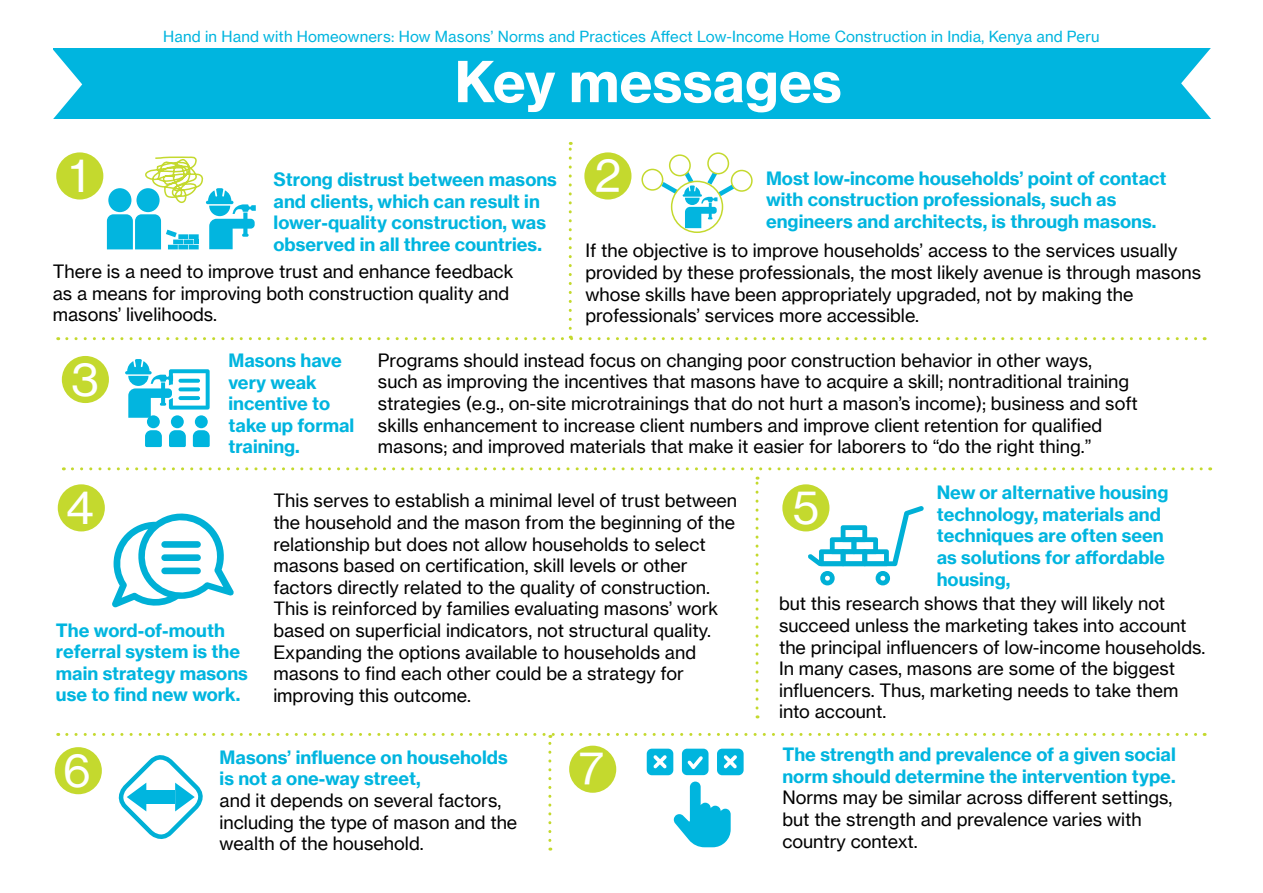
<style>
.page{position:relative;width:1263px;height:893px;background:#fff}
.page>*{position:absolute;margin:0;border:0;box-sizing:border-box;transform-origin:0 0}
.t1{font:700 55.5px "Neue Haas Grotesk Text";color:#fff}
.t2{font:45px "Neue Haas Grotesk Text";color:#fff}
.t3{font:18px/21.6px "Neue Haas Grotesk Text";color:#000}
.t4{font:700 18px/21.6px "Neue Haas Grotesk Text";color:#00b5df}
.t5{font:15px "Neue Haas Grotesk Text";letter-spacing:.01em;color:#00b5df}
</style>
<div class="page">
<div style="left:53px;top:48px;width:1158px;height:71px;background:#00b5df"></div>
<svg style="left:53px;top:49px;width:29px;height:70px"></svg>
<svg style="left:1181px;top:48px;width:30px;height:71px"></svg>
<svg style="left:67px;top:336px;width:1138px;height:4px"></svg>
<svg style="left:569px;top:142px;width:3px;height:186px"></svg>
<div style="left:584px;top:152px;width:47px;height:48px;background:#c4d92e;border-radius:50%"></div>
<div style="left:56px;top:152px;width:47px;height:48px;background:#c4d92e;border-radius:50%"></div>
<svg style="left:112px;top:513px;width:122px;height:95px"></svg>
<div style="left:161px;top:541px;width:40px;height:7px;background:#00b0d6;border-radius:3px"></div>
<div style="left:161px;top:554px;width:40px;height:7px;background:#00b0d6;border-radius:3px"></div>
<div style="left:62px;top:356px;width:47px;height:47px;background:#c4d92e;border-radius:50%"></div>
<svg style="left:72px;top:467px;width:1139px;height:3px"></svg>
<svg style="left:755px;top:477px;width:3px;height:231px"></svg>
<div style="left:58px;top:484px;width:47px;height:47px;background:#c4d92e;border-radius:50%"></div>
<svg style="left:808px;top:506px;width:116px;height:79px"></svg>
<div style="left:782px;top:484px;width:47px;height:47px;background:#c4d92e;border-radius:50%"></div>
<svg style="left:107px;top:156px;width:149px;height:93px"></svg>
<svg style="left:656px;top:166px;width:83px;height:62px"></svg>
<div style="left:642px;top:169px;width:21px;height:21px;background:#fff;border-radius:50%"></div>
<div style="left:641px;top:169px;width:22px;height:22px;border:2px solid #c4d92e;border-radius:50%"></div>
<div style="left:731px;top:170px;width:21px;height:21px;background:#fff;border-radius:50%"></div>
<div style="left:731px;top:170px;width:22px;height:22px;border:2px solid #c4d92e;border-radius:50%"></div>
<div style="left:670px;top:155px;width:20px;height:21px;background:#fff;border-radius:50%"></div>
<div style="left:669px;top:154px;width:22px;height:22px;border:2px solid #c4d92e;border-radius:50%"></div>
<div style="left:708px;top:153px;width:20px;height:21px;background:#fff;border-radius:50%"></div>
<div style="left:707px;top:152px;width:22px;height:22px;border:2px solid #c4d92e;border-radius:50%"></div>
<svg style="left:125px;top:359px;width:85px;height:59px"></svg>
<div style="left:147px;top:415px;width:13px;height:13px;background:#00b5de;border-radius:50%"></div>
<svg style="left:145px;top:430px;width:17px;height:17px"></svg>
<div style="left:171px;top:415px;width:13px;height:13px;background:#00b5de;border-radius:50%"></div>
<svg style="left:169px;top:430px;width:17px;height:17px"></svg>
<div style="left:195px;top:415px;width:13px;height:13px;background:#00b5de;border-radius:50%"></div>
<svg style="left:193px;top:430px;width:17px;height:17px"></svg>
<svg style="left:178px;top:379px;width:22px;height:4px"></svg>
<svg style="left:178px;top:387px;width:22px;height:4px"></svg>
<svg style="left:178px;top:396px;width:22px;height:4px"></svg>
<div style="left:55px;top:747px;width:47px;height:47px;background:#c4d92e;border-radius:50%"></div>
<svg style="left:67px;top:733px;width:1138px;height:118px"></svg>
<p class="t5" style="left:163px;top:27px;width:938px">Hand in Hand with Homeowners: How Masons’ Norms and Practices Affect Low-Income Home Construction in India, Kenya and Peru</p>
<h1 class="t1" style="left:455px;top:47px;width:389px">Key messages</h1>
<h2 class="t2" style="left:69px;top:148px;width:19px">1</h2>
<h2 class="t2" style="left:594px;top:148px;width:28px">2</h2>
<p class="t4" style="left:766px;top:167px;width:402px">Most low-income households’ point of contact with construction professionals, such as engineers and architects, is through masons.</p>
<p class="t4" style="left:274px;top:169px;width:285px">Strong distrust between masons and clients, which can result in lower-quality construction, was observed in all three countries.</p>
<p class="t3" style="left:585px;top:240px;width:617px">If the objective is to improve households’ access to the services usually provided by these professionals, the most likely avenue is through masons whose skills have been appropriately upgraded, not by making the professionals’ services more accessible.</p>
<p class="t3" style="left:53px;top:261px;width:462px">There is a need to improve trust and enhance feedback as a means for improving both construction quality and masons’ livelihoods.</p>
<h2 class="t2" style="left:72px;top:352px;width:29px">3</h2>
<p class="t4" style="left:228px;top:349px;width:127px">Masons have very weak incentive to take up formal training.</p>
<p class="t3" style="left:378px;top:349px;width:761px">Programs should instead focus on changing poor construction behavior in other ways,<br>such as improving the incentives that masons have to acquire a skill; nontraditional training strategies (e.g., on-site microtrainings that do not hurt a mason’s income); business and soft skills enhancement to increase client numbers and improve client retention for qualified masons; and improved materials that make it easier for laborers to “do the right thing.”</p>
<h2 class="t2" style="left:66px;top:480px;width:30px">4</h2>
<p class="t4" style="left:937px;top:482px;width:233px">New or alternative housing technology, materials and techniques are often seen as solutions for affordable housing,</p>
<p class="t3" style="left:779px;top:593px;width:428px">but this research shows that they will likely not succeed unless the marketing takes into account the principal influencers of low-income households.<br>In many cases, masons are some of the biggest influencers. Thus, marketing needs to take them into account.</p>
<h2 class="t2" style="left:793px;top:480px;width:28px">5</h2>
<p class="t3" style="left:273px;top:490px;width:465px">This serves to establish a minimal level of trust between the household and the mason from the beginning of the relationship but does not allow households to select masons based on certification, skill levels or other factors directly related to the quality of construction.<br>This is reinforced by families evaluating masons’ work based on superficial indicators, not structural quality.<br>Expanding the options available to households and masons to find each other could be a strategy for improving this outcome.</p>
<p class="t4" style="left:56px;top:619px;width:194px">The word-of-mouth referral system is the main strategy masons use to find new work.</p>
<h2 class="t2" style="left:63px;top:743px;width:30px">6</h2>
<p class="t4" style="left:220px;top:746px;width:290px">Masons’ influence on households is not a one-way street,</p>
<p class="t3" style="left:220px;top:790px;width:299px">and it depends on several factors, including the type of mason and the wealth of the household.</p>
<h2 class="t2" style="left:579px;top:741px;width:26px">7</h2>
<p class="t4" style="left:782px;top:744px;width:395px">The strength and prevalence of a given social norm should determine the intervention type.</p>
<p class="t3" style="left:782px;top:787px;width:391px">Norms may be similar across different settings, but the strength and prevalence varies with country context.</p>
</div>
